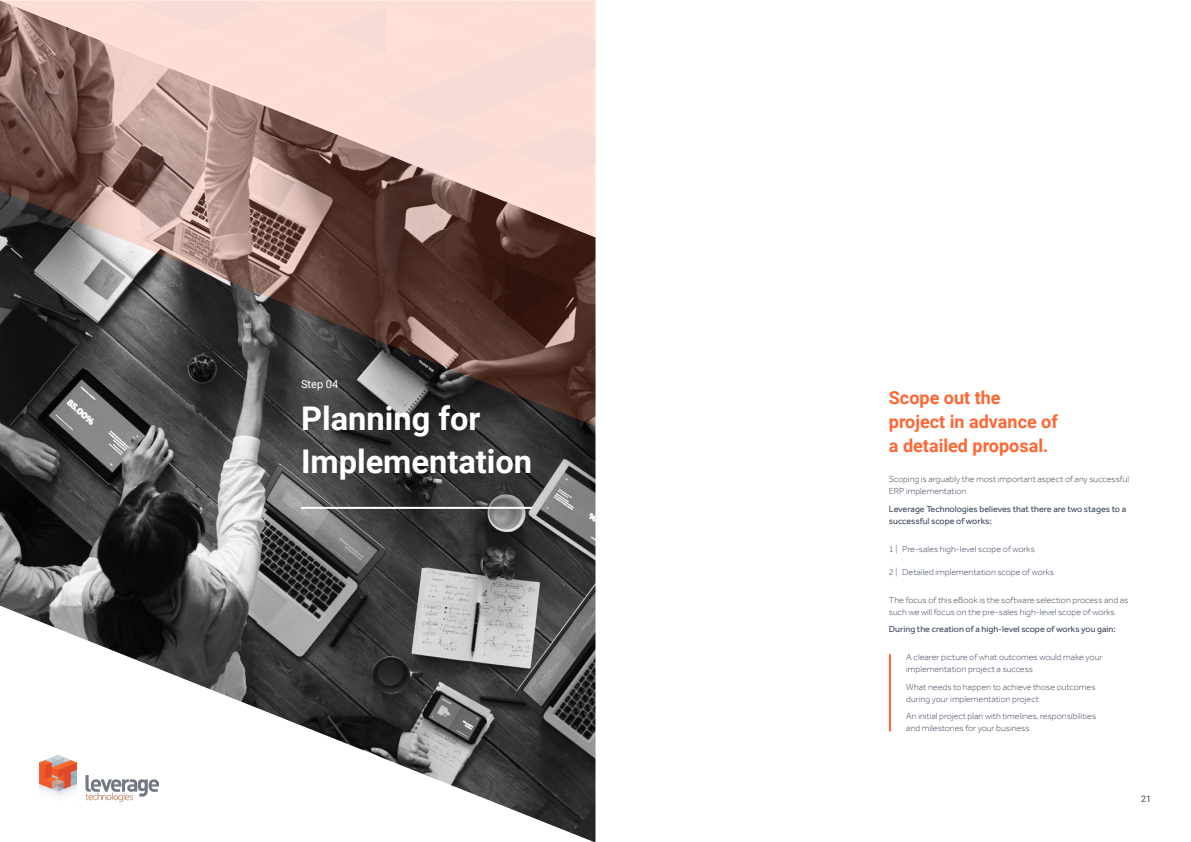
<style>
.page{position:relative;width:1191px;height:842px;background:#fff}
.page>*{position:absolute;margin:0;border:0;box-sizing:border-box;transform-origin:0 0}
.t1{font:700 32.6px "Roboto";color:#fff}
.t2{font:700 18px/24px "Roboto";color:#f63}
.t3{font:11px "Roboto";color:#fff}
.Body{font:300 9px/12px "Effra";color:#3d4759}
.Body-2{font:9px/12px "Effra";color:#3d4759}
.Bullets{font:300 9px "Effra";color:#3d4759}
.t4{font:9px "Roboto";color:#3d4759}
</style>
<div class="page">
<img style="left:0;top:426px;width:595px;height:416px">
<svg style="left:0;top:0;width:595px;height:426px;background:#907b74"></svg>
<img style="left:40px;top:756px;width:119px;height:46px">
<hr style="left:301px;top:507px;width:231px;height:2px;background:#fff">
<hr style="left:889px;top:654px;width:2px;height:77px;background:#f63">
<p class="t3" style="left:301px;top:376px;width:39px">Step 04</p>
<p class="t1" style="left:301px;top:396px;width:181px">Planning for</p>
<p class="t1" style="left:301px;top:438px;width:232px">Implementation</p>
<p class="t2" style="left:889px;top:385px;width:170px">Scope out the project in advance of a detailed proposal.</p>
<p class="Body" style="left:889px;top:473px;width:242px">Scoping is arguably the most important aspect of any successful<br>ERP implementation.</p>
<p class="Body-2" style="left:889px;top:503px;width:239px">Leverage Technologies believes that there are two stages to a successful scope of works:</p>
<p class="Bullets" style="left:889px;top:543px;width:147px">1 | Pre-sales high-level scope of works</p>
<p class="Bullets" style="left:889px;top:567px;width:167px">2 | Detailed implementation scope of works</p>
<p class="Body" style="left:889px;top:594px;width:241px">The focus of this eBook is the software selection process and as such we will focus on the pre-sales high-level scope of works.</p>
<p class="Body-2" style="left:889px;top:623px;width:228px">During the creation of a high-level scope of works you gain:</p>
<p class="Body" style="left:906px;top:651px;width:198px">A clearer picture of what outcomes would make your implementation project a success</p>
<p class="Body" style="left:906px;top:681px;width:191px">What needs to happen to achieve those outcomes during your implementation project</p>
<p class="Body" style="left:906px;top:710px;width:191px">An initial project plan with timelines, responsibilities and milestones for your business</p>
<p class="t4" style="left:1141px;top:793px;width:12px">21</p>
</div>
